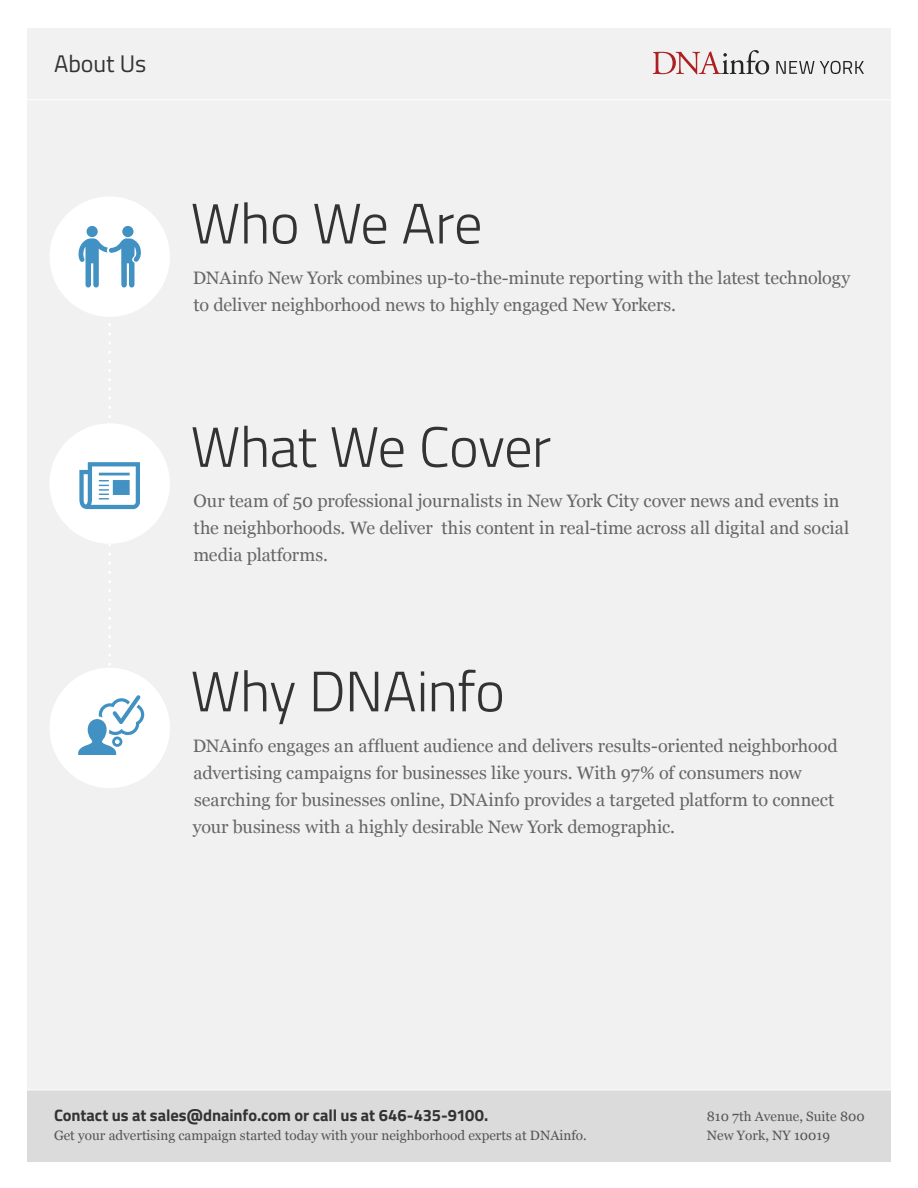
<style>
.page{position:relative;width:918px;height:1188px;background:#fff}
.page>*{position:absolute;margin:0;border:0;box-sizing:border-box;transform-origin:0 0}
.t1{font:300 57px "Titillium Web";letter-spacing:-.015em;color:#333}
.t2{font:24px "Titillium Web";color:#333}
.t3{font:18px/27px "Georgia";letter-spacing:-.01em;color:#666}
.t4{font:700 16.5px "Titillium Web";letter-spacing:-.005em;color:#333}
.t5{font:13.5px/19.5px "Georgia";color:#545454}
</style>
<div class="page">
<div style="left:27px;top:28px;width:864px;height:1134px;background:#f1f1f1"></div>
<div style="left:27px;top:1090px;width:864px;height:72px;background:#dbdbdb"></div>
<svg style="left:653px;top:50px;width:116px;height:24px"></svg>
<svg style="left:776px;top:61px;width:88px;height:13px"></svg>
<hr style="left:27px;top:99px;width:864px;height:1px;background:#fff">
<hr style="left:27px;top:1090px;width:864px;height:1px;background:#fff">
<div style="left:49px;top:197px;width:121px;height:120px;background:#fff;border-radius:50%"></div>
<div style="left:87px;top:226px;width:11px;height:11px;background:#4291c3;border-radius:50%"></div>
<div style="left:122px;top:226px;width:12px;height:11px;background:#4291c3;border-radius:50%"></div>
<div style="left:49px;top:423px;width:121px;height:121px;background:#fff;border-radius:50%"></div>
<div style="left:49px;top:668px;width:121px;height:120px;background:#fff;border-radius:50%"></div>
<svg style="left:78px;top:238px;width:66px;height:517px"></svg>
<p class="t2" style="left:54px;top:46px;width:94px">About Us</p>
<p class="t1" style="left:191px;top:182px;width:294px">Who We Are</p>
<p class="t3" style="left:193px;top:264px;width:659px">DNAinfo New York combines up-to-the-minute reporting with the latest technology to deliver neighborhood news to highly engaged New Yorkers.</p>
<p class="t1" style="left:191px;top:406px;width:362px">What We Cover</p>
<p class="t3" style="left:193px;top:488px;width:657px">Our team of 50 professional journalists in New York City cover news and events in the neighborhoods. We deliver this content in real-time across all digital and social media platforms.</p>
<p class="t1" style="left:191px;top:650px;width:316px">Why DNAinfo</p>
<p class="t3" style="left:193px;top:732px;width:647px">DNAinfo engages an affluent audience and delivers results-oriented neighborhood advertising campaigns for businesses like yours. With 97% of consumers now searching for businesses online, DNAinfo provides a targeted platform to connect your business with a highly desirable New York demographic.</p>
<p class="t4" style="left:54px;top:1102px;width:436px">Contact us at sales@dnainfo.com or call us at 646-435-9100.</p>
<p class="t5" style="left:54px;top:1126px;width:534px">Get your advertising campaign started today with your neighborhood experts at DNAinfo.</p>
<p class="t5" style="left:707px;top:1106px;width:159px">810 7th Avenue, Suite 800<br>New York, NY 10019</p>
</div>
